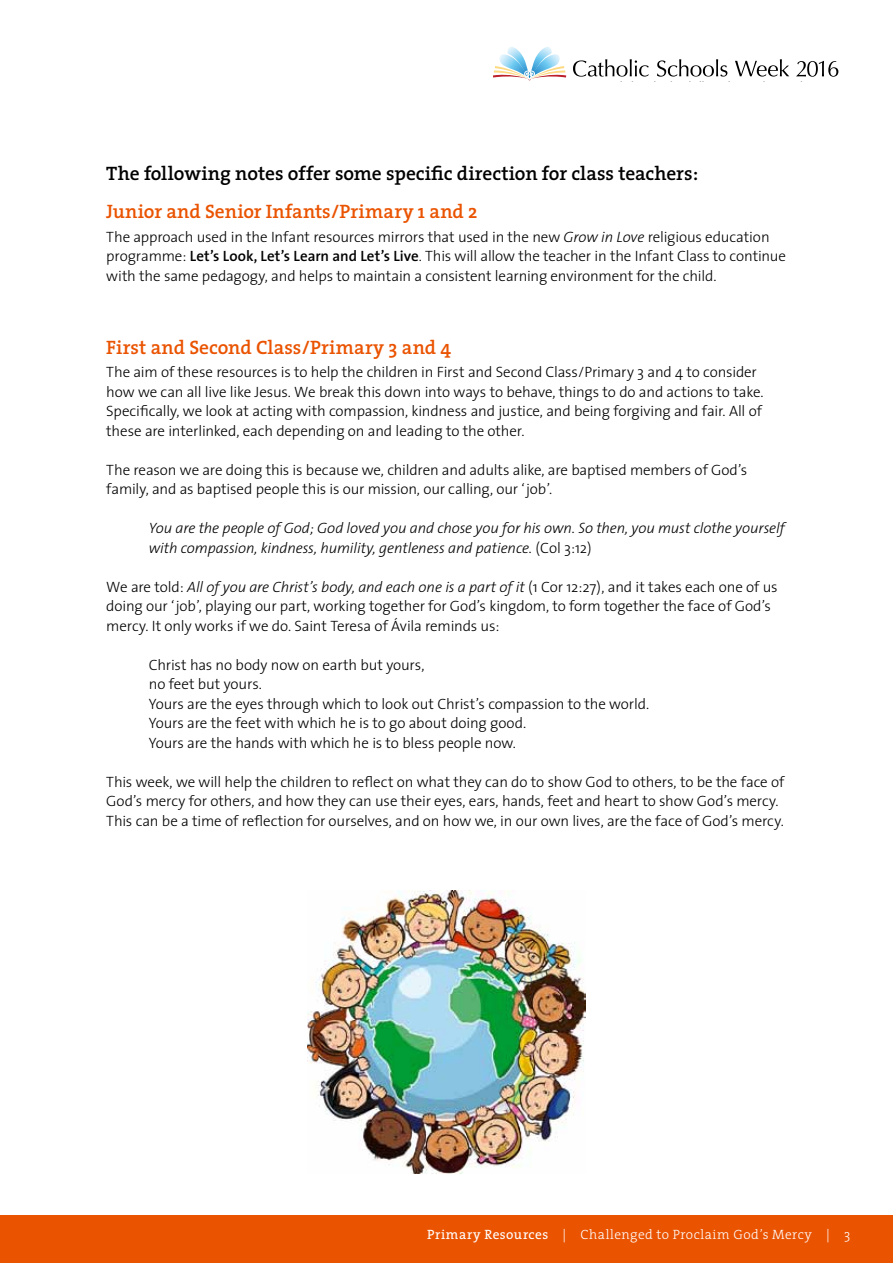
<style>
.page{position:relative;width:893px;height:1263px;background:#fff}
.page>*{position:absolute;margin:0;border:0;box-sizing:border-box;transform-origin:0 0}
.t1{font:600 19.5px "The Serif";letter-spacing:.005em;color:#ea5300}
.t2{font:600 19.5px "The Serif";letter-spacing:-.005em;color:#000}
.t3{font:300 15px/19.5px "The Sans";letter-spacing:-.01em;color:#000}
.t4{font:italic 300 15px/19.5px "The Sans";letter-spacing:-.005em;color:#000}
.t5{font:300 13.5px "The Serif";letter-spacing:.035em;color:#fff}
.s1{font-style:italic}
.s2{font-weight:600}
.s3{font-style:normal}
.s4{font-weight:400}
</style>
<div class="page">
<svg style="left:573px;top:59px;width:76px;height:18px"></svg>
<svg style="left:657px;top:59px;width:70px;height:18px"></svg>
<svg style="left:735px;top:59px;width:54px;height:18px"></svg>
<svg style="left:493px;top:47px;width:73px;height:33px"></svg>
<svg style="left:796px;top:61px;width:42px;height:16px"></svg>
<div style="left:0;top:1215px;width:893px;height:48px;background:#ea5300"></div>
<img style="left:307px;top:891px;width:279px;height:282px">
<h1 class="t2" style="left:106px;top:157px;width:594px">The following notes offer some specific direction for class teachers:</h1>
<h1 class="t1" style="left:106px;top:195px;width:373px">Junior and Senior Infants/Primary 1 and 2</h1>
<p class="t3" style="left:106px;top:226px;width:681px">The approach used in the Infant resources mirrors that used in the new <span class="s1">Grow in Love</span> religious education programme: <span class="s2">Let’s Look, Let’s Learn and Let’s Live</span>. This will allow the teacher in the Infant Class to continue with the same pedagogy, and helps to maintain a consistent learning environment for the child.</p>
<h1 class="t1" style="left:106px;top:331px;width:346px">First and Second Class/Primary 3 and 4</h1>
<p class="t3" style="left:106px;top:362px;width:659px">The aim of these resources is to help the children in First and Second Class/Primary 3 and 4 to consider how we can all live like Jesus. We break this down into ways to behave, things to do and actions to take.<br>Specifically, we look at acting with compassion, kindness and justice, and being forgiving and fair. All of these are interlinked, each depending on and leading to the other.</p>
<p class="t3" style="left:106px;top:459px;width:642px">The reason we are doing this is because we, children and adults alike, are baptised members of God’s family, and as baptised people this is our mission, our calling, our ‘job’.</p>
<p class="t4" style="left:149px;top:518px;width:638px">You are the people of God; God loved you and chose you for his own. So then, you must clothe yourself with compassion, kindness, humility, gentleness and patience. <span class="s3">(Col 3:12)</span></p>
<p class="t3" style="left:106px;top:576px;width:673px">We are told: <span class="s1">All of you are Christ’s body, and each one is a part of it</span> (1 Cor 12:27), and it takes each one of us doing our ‘job’, playing our part, working together for God’s kingdom, to form together the face of God’s mercy. It only works if we do. Saint Teresa of Ávila reminds us:</p>
<p class="t3" style="left:149px;top:654px;width:502px">Christ has no body now on earth but yours,<br>no feet but yours.<br>Yours are the eyes through which to look out Christ’s compassion to the world.<br>Yours are the feet with which he is to go about doing good.<br>Yours are the hands with which he is to bless people now.</p>
<p class="t3" style="left:106px;top:771px;width:680px">This week, we will help the children to reflect on what they can do to show God to others, to be the face of<br>God’s mercy for others, and how they can use their eyes, ears, hands, feet and heart to show God’s mercy.<br>This can be a time of reflection for ourselves, and on how we, in our own lives, are the face of God’s mercy.</p>
<p class="t5" style="left:427px;top:1223px;width:425px"><span class="s4">Primary Resources</span> | Challenged to Proclaim God’s Mercy | 3</p>
</div>
